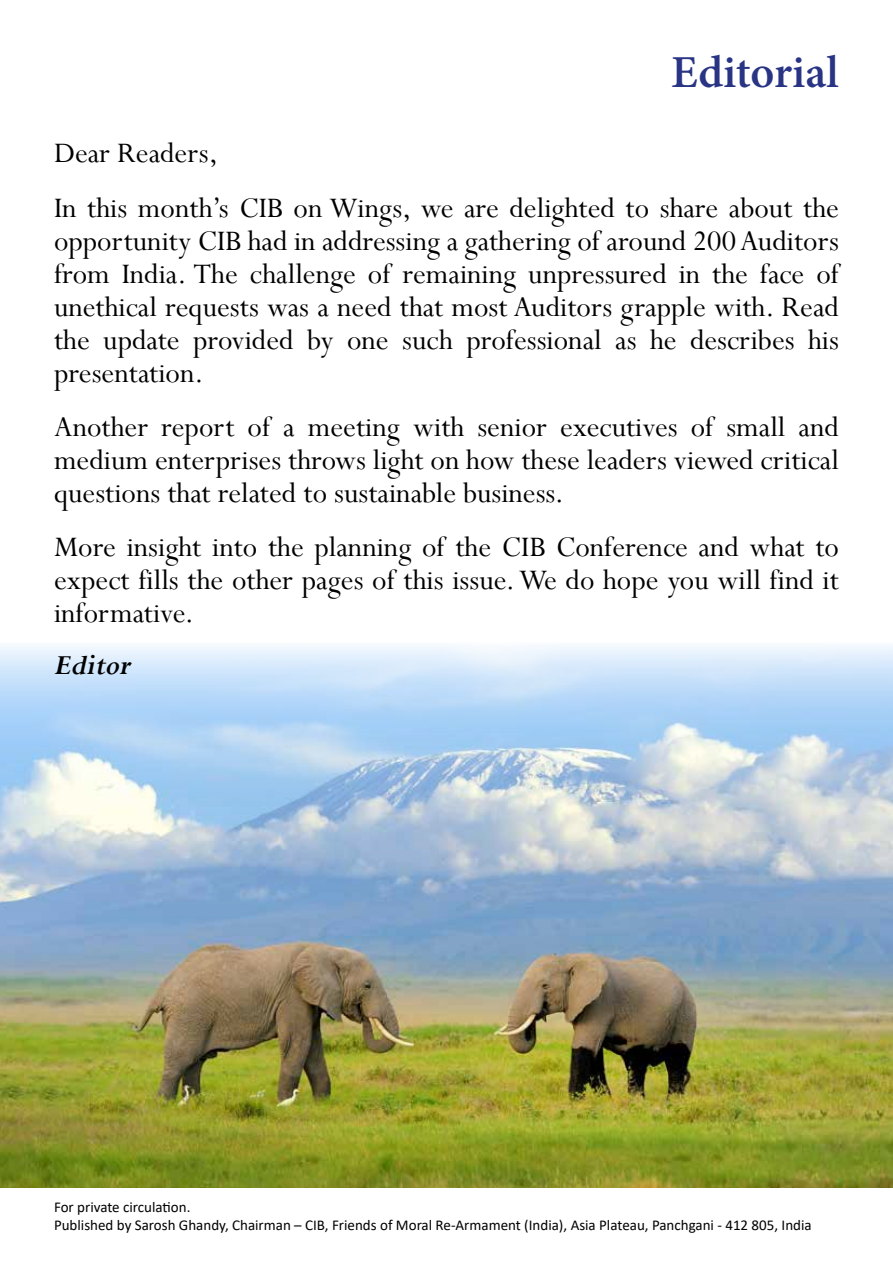
<style>
.page{position:relative;width:893px;height:1263px;background:#fff}
.page>*{position:absolute;margin:0;border:0;box-sizing:border-box;transform-origin:0 0}
.t1{font:700 45px "Adobe Hebrew";color:#293584}
.t2{font:31.5px/33px "Perpetua";color:#000;text-align:justify}
.t3{font:italic 700 31.5px "Perpetua";color:#000}
.t4{font:15px/18px "Calibri";color:#000}
</style>
<div class="page">
<img style="left:0;top:645px;width:893px;height:542px">
<h1 class="t1" style="left:671px;top:45px;width:169px">Editorial</h1>
<p class="t2" style="left:54px;top:125px;width:786px;line-height:54.3px">Dear Readers,<br>In this month’s CIB on Wings, we are delighted to share about the</p>
<p class="t2" style="left:54px;top:223px;width:786px">opportunity CIB had in addressing a gathering of around 200 Auditors from India. The challenge of remaining unpressured in the face of unethical requests was a need that most Auditors grapple with. Read the update provided by one such professional as he describes his presentation.</p>
<p class="t2" style="left:54px;top:410px;width:786px">Another report of a meeting with senior executives of small and medium enterprises throws light on how these leaders viewed critical questions that related to sustainable business.</p>
<p class="t2" style="left:54px;top:530px;width:786px">More insight into the planning of the CIB Conference and what to expect fills the other pages of this issue. We do hope you will find it informative.</p>
<p class="t3" style="left:54px;top:645px;width:79px">Editor</p>
<p class="t4" style="left:54px;top:1197px;width:759px">For private circulation.<br>Published by Sarosh Ghandy, Chairman – CIB, Friends of Moral Re-Armament (India), Asia Plateau, Panchgani - 412 805, India</p>
</div>
